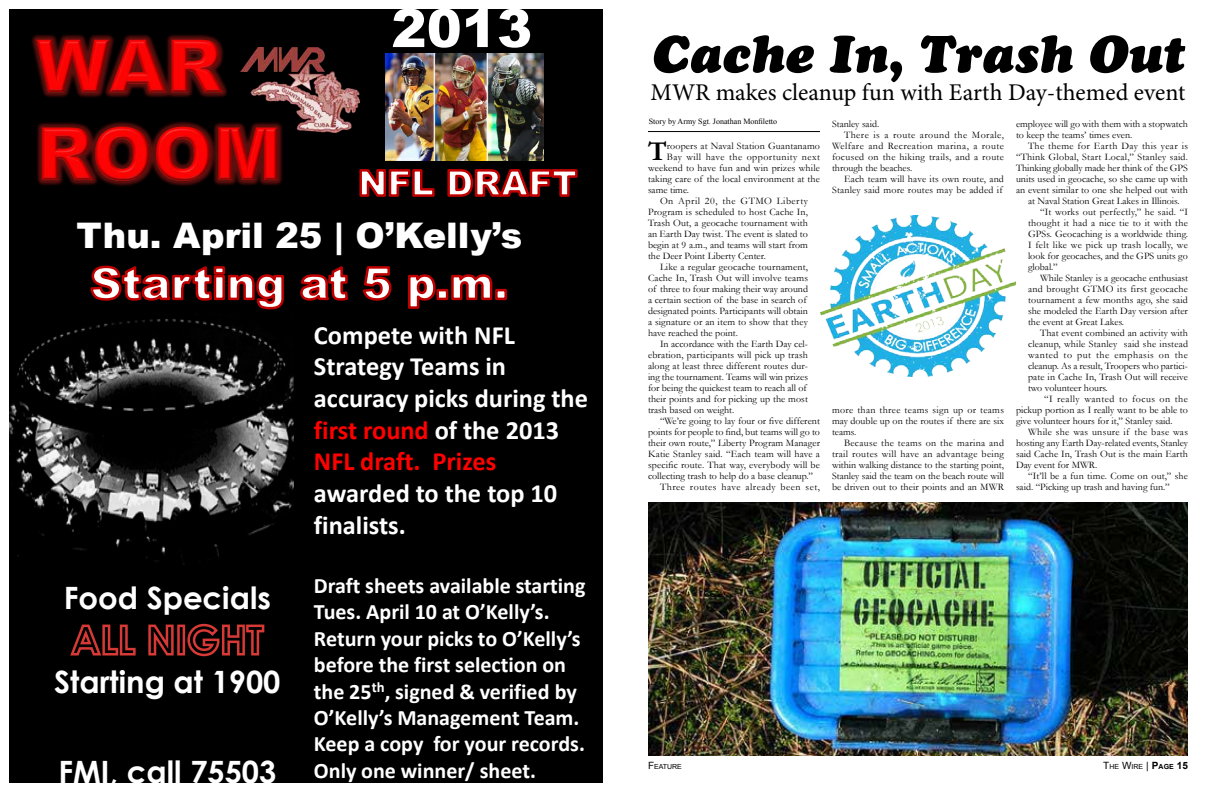
<style>
.page{position:relative;width:1224px;height:792px;background:#fff}
.page>*{position:absolute;margin:0;border:0;box-sizing:border-box;transform-origin:0 0}
.t1{font:900 52.8px "Arial";color:#fff}
.t2{font:italic 52px "Cooper Black Std";color:#000}
.t3{font:900 35.2px "Arial";color:#fff}
.t4{font:700 30.8px "Century Gothic";color:#fff}
.t5{font:700 27.3px "Garamond";color:#000}
.t6{font:700 26.4px/31.7px "Calibri";color:#fff}
.t7{font:24px "Minion Pro";color:#000}
.t8{font:700 22px/26.4px "Calibri";color:#fff}
.t9{font:10px/11px "Garamond";letter-spacing:.01em;color:#000;text-align:justify}
.t10{font:10px "Garamond";letter-spacing:.045em;color:#000}
.t11{font:10px "Garamond";letter-spacing:.035em;color:#000}
.t12{font:10px "Garamond";letter-spacing:.03em;color:#000}
.t13{font:10px "Garamond";letter-spacing:.05em;color:#000}
.t14{font:10px "Garamond";letter-spacing:.055em;color:#000}
.t15{font:8px "Times New Roman";color:#000}
.t16{font:7px "Arial";color:#000}
.s1{color:#f00}
.s2{font-size:10px}
.s3{font-weight:700;font-size:10px}
.s4{font-weight:700}
</style>
<div class="page">
<div style="left:9px;top:9px;width:317px;height:631px;background:#000"></div>
<div style="left:9px;top:636px;width:310px;height:147px;background:#000"></div>
<img style="left:9px;top:319px;width:284px;height:246px">
<div style="left:301px;top:9px;width:302px;height:774px;background:#000"></div>
<img style="left:31px;top:34px;width:308px;height:153px">
<svg style="left:90px;top:265px;width:302px;height:45px"></svg>
<svg style="left:408px;top:274px;width:99px;height:35px"></svg>
<img style="left:240px;top:47px;width:119px;height:85px">
<svg style="left:70px;top:624px;width:66px;height:32px"></svg>
<svg style="left:148px;top:623px;width:117px;height:34px"></svg>
<img style="left:385px;top:53px;width:159px;height:107px">
<svg style="left:359px;top:169px;width:219px;height:28px"></svg>
<hr style="left:648px;top:131px;width:172px;height:1px;background:#000">
<img style="left:648px;top:503px;width:540px;height:253px">
<img style="left:820px;top:215px;width:196px;height:161px">
<h1 class="t1" style="left:391px;top:-10px;width:142px">2013</h1>
<h3 class="t3" style="left:76px;top:210px;width:447px">Thu. April 25 | O’Kelly’s</h3>
<h3 class="t4" style="left:64px;top:574px;width:209px">Food Specials</h3>
<h3 class="t4" style="left:54px;top:659px;width:228px">Starting at 1900</h3>
<h3 class="t4" style="left:58px;top:748px;width:219px">FMI, call 75503</h3>
<h3 class="t6" style="left:314px;top:319px;width:276px">Compete with NFL<br>Strategy Teams in accuracy picks during the <span class="s1">first round</span> of the 2013<br><span class="s1">NFL draft. Prizes</span></h3>
<h3 class="t6" style="left:314px;top:477px;width:245px">awarded to the top 10 finalists.</h3>
<h3 class="t8" style="left:314px;top:573px;width:273px">Draft sheets available starting<br>Tues. April 10 at O’Kelly’s.<br>Return your picks to O’Kelly’s before the first selection on the 25<sup>th</sup>, signed &amp; verified by<br>O’Kelly’s Management Team.<br>Keep a copy for your records.<br>Only one winner/ sheet.</h3>
<h2 class="t2" style="left:652px;top:22px;width:534px">Cache In, Trash Out</h2>
<h3 class="t7" style="left:651px;top:76px;width:536px">MWR makes cleanup fun with Earth Day-themed event</h3>
<p class="t15" style="left:649px;top:116px;width:130px">Story by Army Sgt. Jonathan Monfiletto</p>
<p class="t9" style="left:832px;top:118px;width:49px">Stanley said.</p>
<p class="t10" style="left:844px;top:128px;width:162px">There is a route around the Morale,</p>
<p class="t10" style="left:832px;top:139px;width:174px">Welfare and Recreation marina, a route</p>
<p class="t11" style="left:832px;top:150px;width:174px">focused on the hiking trails, and a route</p>
<p class="t9" style="left:832px;top:162px;width:82px">through the beaches.</p>
<p class="t9" style="left:844px;top:173px;width:161px">Each team will have its own route, and</p>
<p class="t9" style="left:832px;top:184px;width:172px">Stanley said more routes may be added if</p>
<p class="t9" style="left:1016px;top:118px;width:174px">employee will go with them with a stopwatch to keep the teams’ times even.</p>
<p class="t11" style="left:1028px;top:139px;width:162px">The theme for Earth Day this year is</p>
<p class="t9" style="left:1016px;top:151px;width:173px">“Think Global, Start Local,” Stanley said.</p>
<p class="t9" style="left:1016px;top:162px;width:173px">Thinking globally made her think of the GPS</p>
<p class="t9" style="left:1016px;top:173px;width:174px">units used in geocache, so she came up with</p>
<p class="t9" style="left:1016px;top:184px;width:174px">an event similar to one she helped out with</p>
<p class="t9" style="left:1028px;top:195px;width:153px">at Naval Station Great Lakes in Illinois.</p>
<p class="t9" style="left:1040px;top:206px;width:150px">“It works out perfectly,” he said. “I</p>
<p class="t9" style="left:1028px;top:217px;width:162px">thought it had a nice tie to it with the</p>
<p class="t9" style="left:1028px;top:228px;width:162px">GPSs. Geocaching is a worldwide thing.</p>
<p class="t12" style="left:1028px;top:238px;width:161px">I felt like we pick up trash locally, we</p>
<p class="t9" style="left:1028px;top:250px;width:161px">look for geocaches, and the GPS units go</p>
<p class="t9" style="left:1028px;top:261px;width:31px">global.”</p>
<p class="t9" style="left:1040px;top:272px;width:150px">While Stanley is a geocache enthusiast</p>
<p class="t9" style="left:1028px;top:283px;width:162px">and brought GTMO its first geocache</p>
<p class="t9" style="left:1028px;top:294px;width:161px">tournament a few months ago, she said</p>
<p class="t9" style="left:1028px;top:305px;width:161px">she modeled the Earth Day version after</p>
<p class="t9" style="left:1028px;top:316px;width:98px">the event at Great Lakes.</p>
<p class="t9" style="left:1040px;top:327px;width:150px">That event combined an activity with</p>
<p class="t9" style="left:1028px;top:338px;width:162px">cleanup, while Stanley said she instead</p>
<p class="t14" style="left:1028px;top:348px;width:162px">wanted to put the emphasis on the</p>
<p class="t9" style="left:1028px;top:360px;width:162px">cleanup. As a result, Troopers who partici-</p>
<p class="t9" style="left:1028px;top:371px;width:162px">pate in Cache In, Trash Out will receive</p>
<p class="t9" style="left:1028px;top:382px;width:81px">two volunteer hours.</p>
<p class="t10" style="left:1044px;top:392px;width:145px">“I really wanted to focus on the</p>
<p class="t9" style="left:1016px;top:404px;width:174px">pickup portion as I really want to be able to</p>
<p class="t9" style="left:1016px;top:415px;width:158px">give volunteer hours for it,” Stanley said.</p>
<p class="t12" style="left:1028px;top:425px;width:161px">While she was unsure if the base was</p>
<p class="t9" style="left:1016px;top:437px;width:174px">hosting any Earth Day-related events, Stanley</p>
<p class="t9" style="left:1016px;top:448px;width:173px">said Cache In, Trash Out is the main Earth</p>
<p class="t9" style="left:1016px;top:459px;width:83px">Day event for MWR.</p>
<p class="t9" style="left:1028px;top:470px;width:162px">“It’ll be a fun time. Come on out,” she</p>
<p class="t9" style="left:1016px;top:481px;width:155px">said. “Picking up trash and having fun.”</p>
<h3 class="t5" style="left:648px;top:132px;width:20px">T</h3>
<p class="t9" style="left:667px;top:140px;width:155px">roopers at Naval Station Guantanamo</p>
<p class="t10" style="left:667px;top:150px;width:155px">Bay will have the opportunity next</p>
<p class="t9" style="left:648px;top:162px;width:173px">weekend to have fun and win prizes while</p>
<p class="t9" style="left:648px;top:173px;width:173px">taking care of the local environment at the</p>
<p class="t9" style="left:648px;top:184px;width:43px">same time.</p>
<p class="t13" style="left:660px;top:194px;width:149px">On April 20, the GTMO Liberty</p>
<p class="t9" style="left:648px;top:206px;width:162px">Program is scheduled to host Cache In,</p>
<p class="t9" style="left:648px;top:217px;width:161px">Trash Out, a geocache tournament with</p>
<p class="t9" style="left:648px;top:228px;width:162px">an Earth Day twist. The event is slated to</p>
<p class="t9" style="left:648px;top:239px;width:162px">begin at 9 a.m., and teams will start from</p>
<p class="t9" style="left:648px;top:250px;width:119px">the Deer Point Liberty Center.</p>
<p class="t9" style="left:660px;top:261px;width:150px">Like a regular geocache tournament,</p>
<p class="t9" style="left:648px;top:272px;width:162px">Cache In, Trash Out will involve teams</p>
<p class="t9" style="left:648px;top:283px;width:161px">of three to four making their way around</p>
<p class="t9" style="left:648px;top:294px;width:160px">a certain section of the base in search of</p>
<p class="t9" style="left:648px;top:305px;width:161px">designated points. Participants will obtain</p>
<p class="t9" style="left:648px;top:316px;width:161px">a signature or an item to show that they</p>
<p class="t9" style="left:648px;top:327px;width:91px">have reached the point.</p>
<p class="t9" style="left:660px;top:338px;width:150px">In accordance with the Earth Day cel-</p>
<p class="t9" style="left:648px;top:349px;width:161px">ebration, participants will pick up trash</p>
<p class="t9" style="left:648px;top:360px;width:162px">along at least three different routes dur-</p>
<p class="t9" style="left:648px;top:371px;width:161px">ing the tournament. Teams will win prizes</p>
<p class="t9" style="left:648px;top:382px;width:160px">for being the quickest team to reach all of</p>
<p class="t9" style="left:648px;top:393px;width:161px">their points and for picking up the most</p>
<p class="t9" style="left:648px;top:404px;width:88px">trash based on weight.</p>
<p class="t9" style="left:660px;top:415px;width:162px">“We’re going to lay four or five different</p>
<p class="t9" style="left:648px;top:426px;width:174px">points for people to find, but teams will go to</p>
<p class="t9" style="left:648px;top:437px;width:174px">their own route,” Liberty Program Manager</p>
<p class="t9" style="left:648px;top:448px;width:174px">Katie Stanley said. “Each team will have a</p>
<p class="t9" style="left:648px;top:459px;width:174px">specific route. That way, everybody will be</p>
<p class="t9" style="left:648px;top:470px;width:166px">collecting trash to help do a base cleanup.”</p>
<p class="t13" style="left:660px;top:480px;width:162px">Three routes have already been set,</p>
<p class="t9" style="left:832px;top:404px;width:174px">more than three teams sign up or teams may double up on the routes if there are six teams.</p>
<p class="t9" style="left:832px;top:437px;width:174px;text-indent:12px">Because the teams on the marina and trail routes will have an advantage being within walking distance to the starting point, Stanley said the team on the beach route will be driven out to their points and an MWR</p>
<p class="t16" style="left:648px;top:762px;width:35px"><span class="s2">F</span>EATURE</p>
<p class="t16" style="left:1103px;top:762px;width:86px"><span class="s2">T</span>HE <span class="s2">W</span>IRE <span class="s2">|</span> <span class="s3">P</span><span class="s4">age</span> <span class="s3">15</span></p>
</div>
